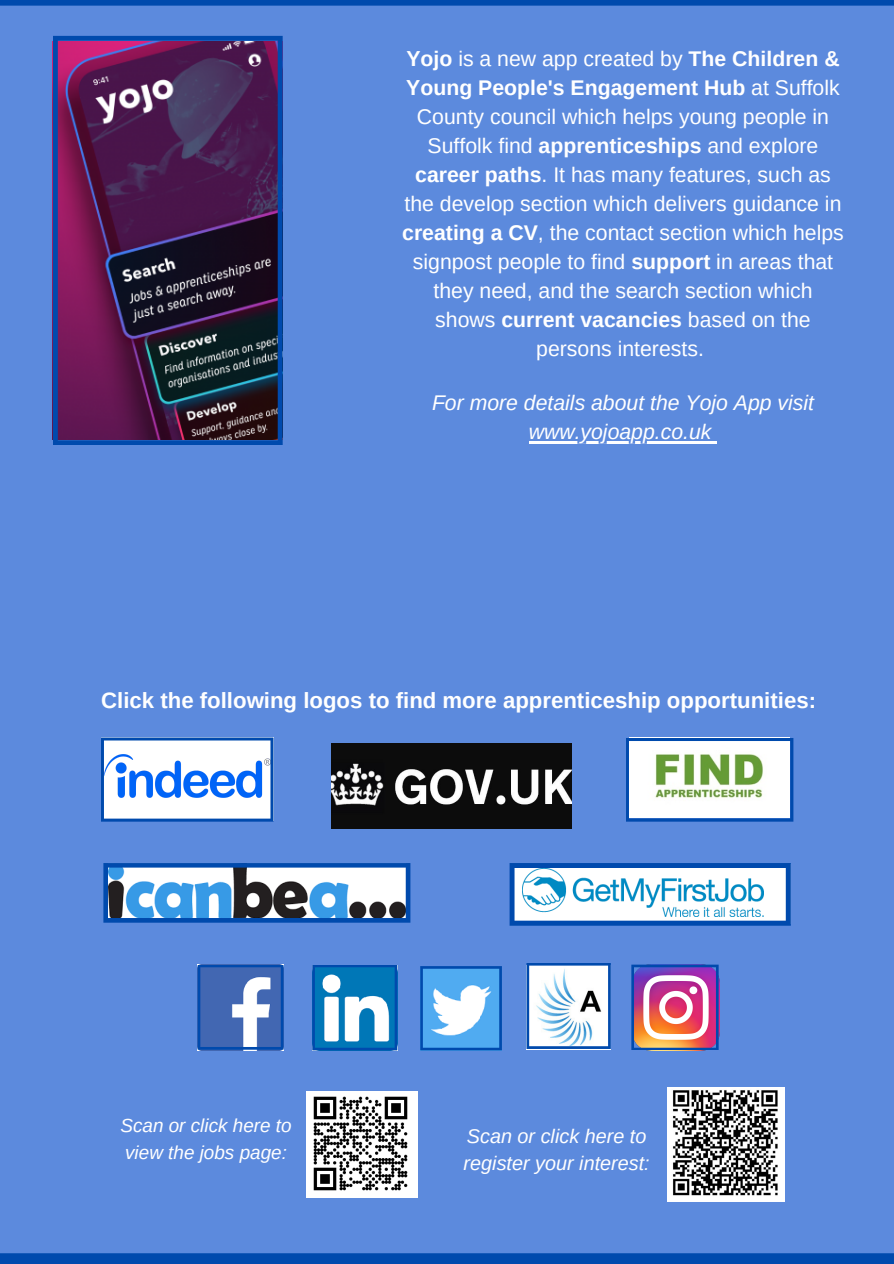
<style>
.page{position:relative;width:894px;height:1264px;background:#fff}
.page>*{position:absolute;margin:0;border:0;box-sizing:border-box;transform-origin:0 0}
.t1{font:700 22.2px "Arimo";color:#fff}
.t2{font:21.3px/29.1px "Arimo";color:#fff;text-align:center}
.t3{font:italic 21.15px/29.1px "Arimo";color:#fff;text-align:center}
.t4{font:italic 19.8px/27.5px "Arimo";color:#fff}
.t5{font:italic 18.9px/26.4px "Arimo";color:#fff}
.s1{font-weight:700}
</style>
<div class="page">
<div style="left:0;top:0;width:893px;height:1263px;background:#5c8add"></div>
<svg style="left:53px;top:36px;width:229px;height:409px;background:#482551"></svg>
<div style="left:0;top:0;width:893px;height:6px;background:#004aad"></div>
<div style="left:0;top:1253px;width:893px;height:10px;background:#004aad"></div>
<hr style="left:528px;top:441px;width:183px;height:2px;background:#fff">
<svg style="left:711px;top:441px;width:6px;height:2px"></svg>
<img style="left:331px;top:743px;width:240px;height:85px">
<svg style="left:103px;top:863px;width:307px;height:59px;background:#7ea0c1"></svg>
<svg style="left:626px;top:738px;width:167px;height:83px;background:#c8d9d2"></svg>
<svg style="left:509px;top:863px;width:281px;height:62px;background:#aecee7"></svg>
<svg style="left:101px;top:737px;width:172px;height:84px;background:#bad2f5"></svg>
<img style="left:198px;top:964px;width:86px;height:86px">
<svg style="left:198px;top:964px;width:85px;height:85px;background:#5f80c0"></svg>
<svg style="left:312px;top:965px;width:85px;height:85px;background:#529dcc"></svg>
<svg style="left:420px;top:966px;width:82px;height:84px;background:#73b5ec"></svg>
<svg style="left:526px;top:963px;width:84px;height:85px;background:#cbdbeb"></svg>
<img style="left:631px;top:964px;width:87px;height:86px">
<img style="left:307px;top:1091px;width:110px;height:106px">
<img style="left:667px;top:1087px;width:117px;height:114px">
<p class="t2" style="left:402px;top:44px;width:443px"><span class="s1">Yojo</span> is a new app created by <span class="s1">The Children &amp; Young People's Engagement Hub</span> at Suffolk County council which helps young people in Suffolk find <span class="s1">apprenticeships</span> and explore <span class="s1">career paths</span>. It has many features, such as the develop section which delivers guidance in <span class="s1">creating a CV</span>, the contact section which helps signpost people to find <span class="s1">support</span> in areas that they need, and the search section which shows <span class="s1">current vacancies</span> based on the persons interests.</p>
<p class="t3" style="left:432px;top:388px;width:383px">For more details about the Yojo App visit www.yojoapp.co.uk</p>
<p class="t1" style="left:101px;top:687px;width:716px">Click the following logos to find more apprenticeship opportunities:</p>
<p class="t5" style="left:120px;top:1112px;width:173px">Scan or click here to view the jobs page:</p>
<p class="t4" style="left:463px;top:1121px;width:187px">Scan or click here to register your interest:</p>
</div>
